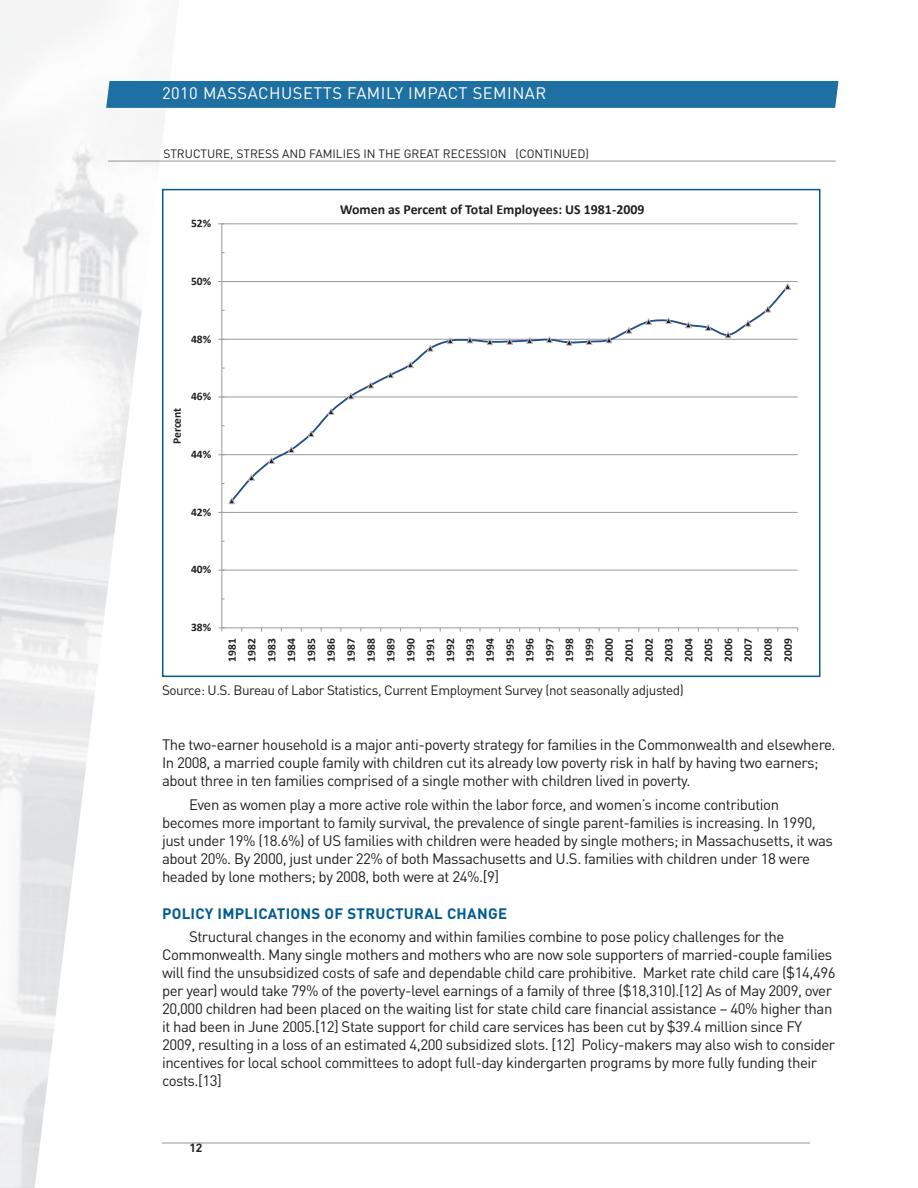
<style>
.page{position:relative;width:918px;height:1188px;background:#fff}
.page>*{position:absolute;margin:0;border:0;box-sizing:border-box;transform-origin:0 0}
.t1{font:16.5px "DIN";letter-spacing:.03em;color:#fff}
.t2{font:15px/18px "DIN";letter-spacing:-.03em;color:#231f20}
.t3{font:700 15px "DIN";letter-spacing:.02em;color:#005c91}
.t4{font:700 13.8px "Calibri";letter-spacing:-.005em;color:#231f20}
.t5{font:13.5px "DIN";letter-spacing:-.03em;color:#231f20}
.t6{font:12px "DIN";color:#231f20}
.t7{font:700 12px "DIN";color:#231f20}
.t8{font:700 11.55px/19.8px "Calibri";letter-spacing:.005em;color:#231f20;text-align:justify}
</style>
<div class="page">
<svg style="left:8px;top:0;width:228px;height:1188px"></svg>
<div style="left:106px;top:81px;width:732px;height:27px;background:#1d70a1"></div>
<hr style="left:162px;top:1143px;width:648px;height:1px;background:#939598">
<div style="left:162px;top:189px;width:658px;height:488px;border:2px solid #005c91"></div>
<svg style="left:169px;top:197px;width:630px;height:470px"></svg>
<hr style="left:108px;top:161px;width:728px;height:1px;background:#939598">
<p class="t1" style="left:162px;top:83px;width:53px">2010 massachus</p>
<p class="t1" style="left:303px;top:83px;width:21px">etts</p>
<p class="t1" style="left:347px;top:83px;width:11px">family</p>
<p class="t1" style="left:408px;top:83px;width:11px">impact</p>
<p class="t1" style="left:473px;top:83px;width:64px">semi nar</p>
<p class="t6" style="left:163px;top:146px;width:335px">STRUCTURE, STRESS AN D FAMILIES IN THE GREAT RECESSION</p>
<p class="t6" style="left:516px;top:146px;width:75px">(CONTIN UED)</p>
<p class="t8" style="left:191px;top:213px;width:22px">52%</p>
<p class="t4" style="left:340px;top:201px;width:306px">Women as Percent of Total Employees: US 1981-2009</p>
<p class="t8" style="left:191px;top:271px;width:22px">50%</p>
<p class="t8" style="left:191px;top:328px;width:22px">48%</p>
<p class="t8" style="left:166px;top:444px;width:38px;rotate:-90deg">Percent</p>
<p class="t8" style="left:191px;top:386px;width:22px">46%</p>
<p class="t8" style="left:191px;top:444px;width:22px">44%</p>
<p class="t8" style="left:191px;top:501px;width:22px">42%</p>
<p class="t8" style="left:191px;top:559px;width:22px">40%</p>
<p class="t8" style="left:191px;top:617px;width:22px">38%</p>
<p class="t8" style="left:221px;top:662px;width:25px;rotate:-90deg">1981<br>1982<br>1983<br>1984<br>1985<br>1986<br>1987<br>1988<br>1989<br>1990<br>1991<br>1992<br>1993<br>1994<br>1995<br>1996<br>1997<br>1998<br>1999<br>2000<br>2001<br>2002<br>2003<br>2004<br>2005<br>2006<br>2007<br>2008<br>2009</p>
<p class="t5" style="left:162px;top:682px;width:523px">Source: U.S. Bureau of Labor Statistics, Current Employment Survey (not seasonally adjusted)</p>
<p class="t2" style="left:162px;top:736px;width:675px">The two-earner household is a major anti-poverty strategy for families in the Commonwealth and elsewhere.<br>In 2008, a married couple family with children cut its already low poverty risk in half by having two earners; about three in ten families comprised of a single mother with children lived in poverty.</p>
<p class="t2" style="left:162px;top:795px;width:672px;text-indent:27px">Even as women play a more active role within the labor force, and women’s income contribution becomes more important to family survival, the prevalence of single parent-families is increasing. In 1990, just under 19% (18.6%) of US families with children were headed by single mothers; in Massachusetts, it was about 20%. By 2000, just under 22% of both Massachusetts and U.S. families with children under 18 were headed by lone mothers; by 2008, both were at 24%.[9]</p>
<p class="t3" style="left:162px;top:904px;width:345px">POLICY IMPLICATIONS OF STRUCTURAL CHANGE</p>
<p class="t2" style="left:162px;top:927px;width:675px;text-indent:27px">Structural changes in the economy and within families combine to pose policy challenges for the Commonwealth. Many single mothers and mothers who are now sole supporters of married-couple families will find the unsubsidized costs of safe and dependable child care prohibitive. Market rate child care ($14,496 per year) would take 79% of the poverty-level earnings of a family of three ($18,310).[12] As of May 2009, over 20,000 children had been placed on the waiting list for state child care financial assistance – 40% higher than it had been in June 2005.[12] State support for child care services has been cut by $39.4 million since FY 2009, resulting in a loss of an estimated 4,200 subsidized slots. [12] Policy-makers may also wish to consider incentives for local school committees to adopt full-day kindergarten programs by more fully funding their costs.[13]</p>
<p class="t7" style="left:189px;top:1140px;width:15px">12</p>
</div>
